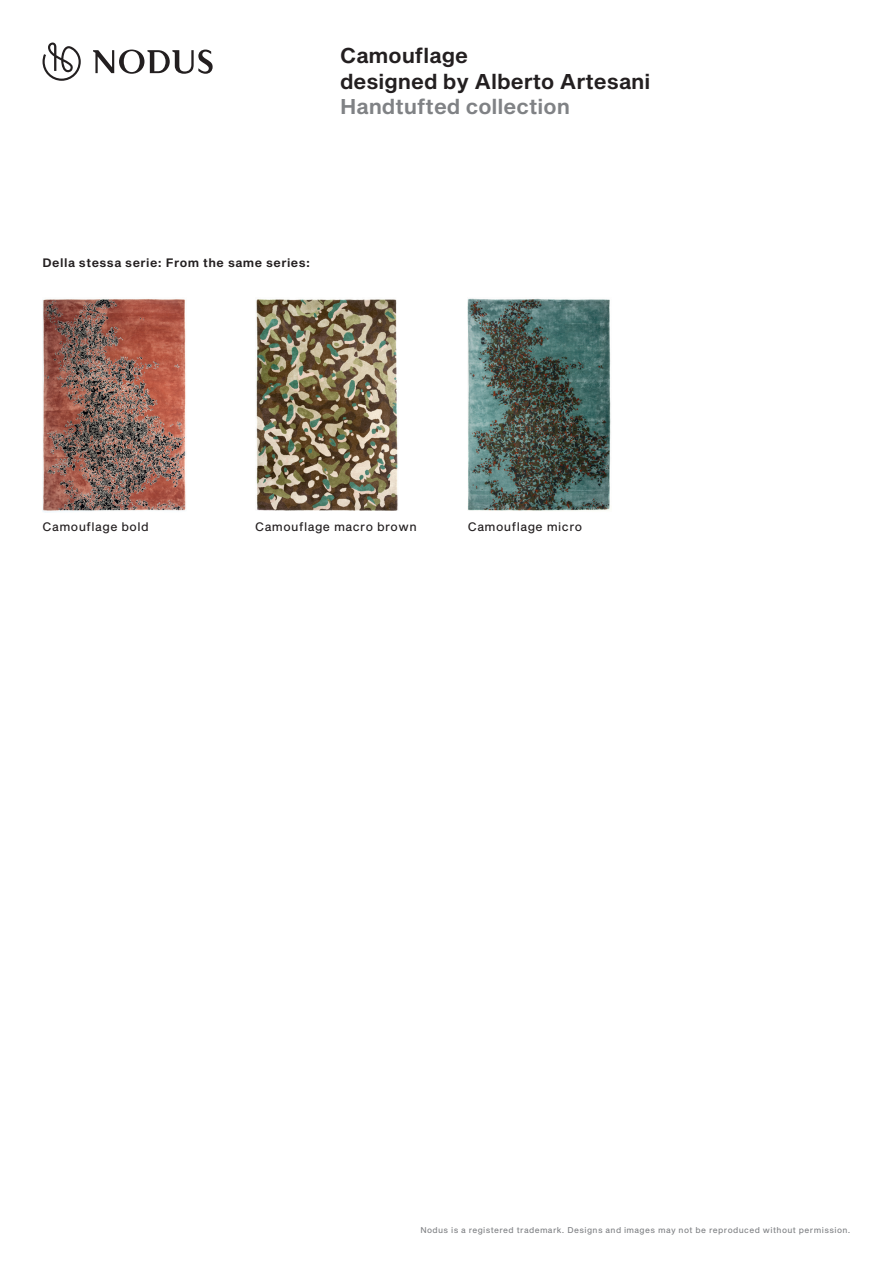
<style>
.page{position:relative;width:893px;height:1263px;background:#fff}
.page>*{position:absolute;margin:0;border:0;box-sizing:border-box;transform-origin:0 0}
.t1{font:21px/25.5px "Sequel Sans Semi Bold Body";color:#231f20}
.t2{font:21px "Sequel Sans Semi Bold Body";color:#808285}
.t3{font:12px "Sequel Sans Roman Body";letter-spacing:.04em;color:#231f20}
.t4{font:12px "Sequel Sans Semi Bold Body";letter-spacing:.04em;color:#231f20}
.t5{font:8.25px "Sequel Sans Roman Body";letter-spacing:.05em;color:#808285}
</style>
<div class="page">
<svg style="left:43px;top:43px;width:38px;height:38px"></svg>
<svg style="left:93px;top:50px;width:120px;height:24px"></svg>
<img style="left:43px;top:299px;width:143px;height:214px">
<img style="left:256px;top:299px;width:142px;height:212px">
<img style="left:468px;top:298px;width:143px;height:213px">
<h1 class="t1" style="left:340px;top:44px;width:312px">Camouflage<br>designed by Alberto Artesani</h1>
<h1 class="t2" style="left:340px;top:92px;width:231px">Handtufted collection</h1>
<h2 class="t4" style="left:43px;top:254px;width:269px">Della stessa serie: From the same series:</h2>
<h2 class="t3" style="left:43px;top:518px;width:108px">Camouflage bold</h2>
<h2 class="t3" style="left:255px;top:518px;width:163px">Camouflage macro brown</h2>
<h2 class="t3" style="left:468px;top:518px;width:116px">Camouflage micro</h2>
<p class="t5" style="left:420px;top:1224px;width:432px">Nodus is a registered trademark. Designs and images may not be reproduced without permission.</p>
</div>
